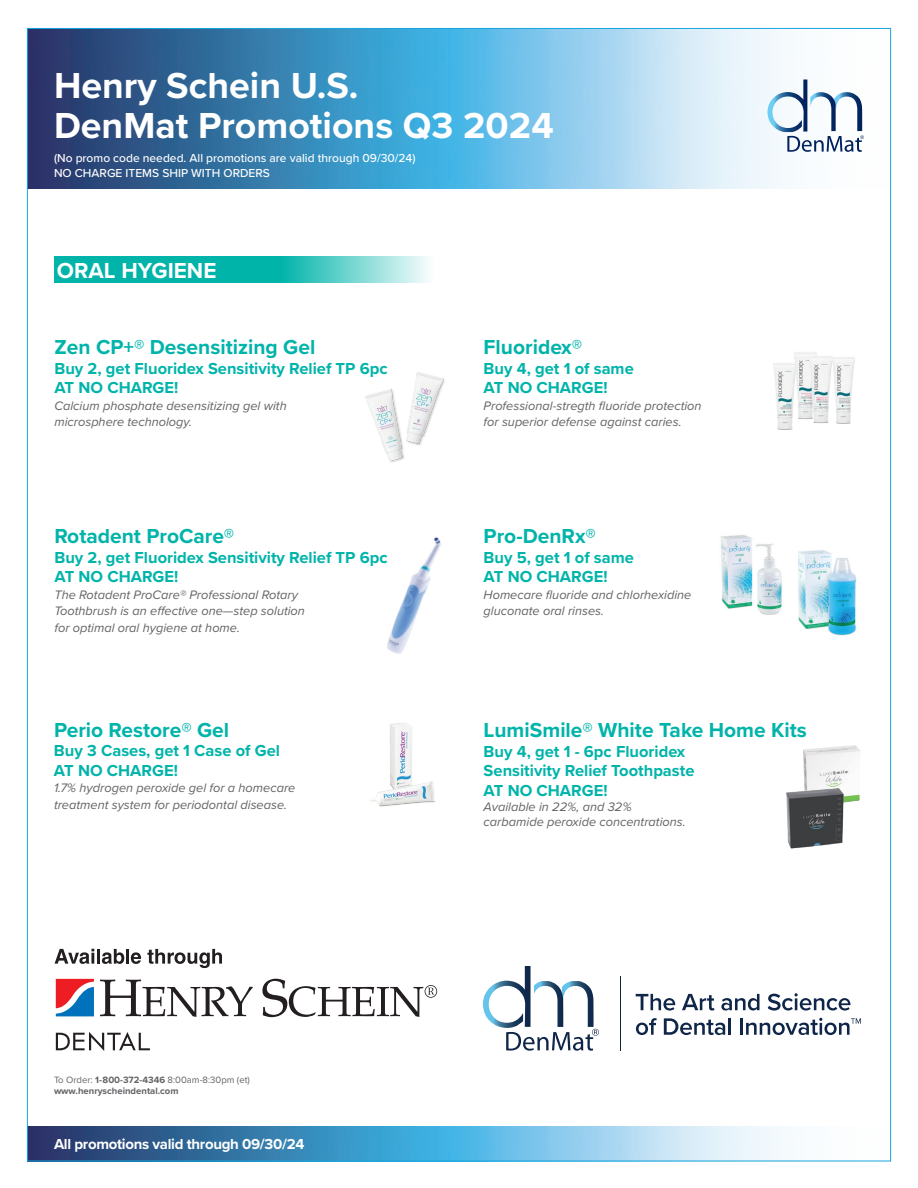
<style>
.page{position:relative;width:918px;height:1188px;background:#fff}
.page>*{position:absolute;margin:0;border:0;box-sizing:border-box;transform-origin:0 0}
.t1{font:700 37.5px/40.5px "Proxima Nova";color:#fff}
.t2{font:700 22.5px "Proxima Nova";color:#fff}
.t3{font:700 21px "Proxima Nova";color:#00b4aa}
.t4{font:700 16.5px/19.5px "Proxima Nova";color:#00b4aa}
.t5{font:700 15px "Proxima Nova";letter-spacing:-.02em;color:#fff}
.t6{font:italic 12.75px/16.5px "Proxima Nova";color:#636366}
.t7{font:500 12px/15px "Proxima Nova";color:#fff}
.t8{font:700 9.45px/11.4px "Proxima Nova";color:#636366}
.s1{font-weight:400}
</style>
<div class="page">
<img style="left:29px;top:1126px;width:757px;height:33px">
<img style="left:29px;top:30px;width:779px;height:159px">
<svg style="left:767px;top:80px;width:97px;height:72px"></svg>
<svg style="left:54px;top:256px;width:375px;height:27px;background:#30c2ba"></svg>
<img style="left:370px;top:723px;width:66px;height:84px">
<img style="left:365px;top:372px;width:80px;height:90px">
<img style="left:773px;top:363px;width:20px;height:67px">
<img style="left:838px;top:357px;width:17px;height:67px">
<img style="left:789px;top:352px;width:16px;height:72px">
<img style="left:805px;top:352px;width:33px;height:72px">
<img style="left:798px;top:550px;width:59px;height:86px">
<img style="left:720px;top:535px;width:62px;height:80px">
<img style="left:387px;top:537px;width:54px;height:117px">
<svg style="left:100px;top:980px;width:153px;height:37px"></svg>
<svg style="left:56px;top:979px;width:38px;height:37px"></svg>
<svg style="left:262px;top:979px;width:175px;height:38px"></svg>
<svg style="left:56px;top:1032px;width:94px;height:19px"></svg>
<svg style="left:55px;top:949px;width:39px;height:15px"></svg>
<hr style="left:97px;top:949px;width:3px;height:15px;background:#231f20">
<svg style="left:102px;top:949px;width:22px;height:15px"></svg>
<hr style="left:126px;top:949px;width:3px;height:15px;background:#231f20">
<svg style="left:131px;top:952px;width:10px;height:12px"></svg>
<svg style="left:147px;top:949px;width:75px;height:19px"></svg>
<svg style="left:483px;top:966px;width:116px;height:85px"></svg>
<svg style="left:636px;top:994px;width:39px;height:17px"></svg>
<svg style="left:682px;top:994px;width:33px;height:17px"></svg>
<svg style="left:721px;top:994px;width:39px;height:17px"></svg>
<svg style="left:768px;top:993px;width:82px;height:18px"></svg>
<svg style="left:636px;top:1018px;width:21px;height:17px"></svg>
<svg style="left:664px;top:1018px;width:61px;height:17px"></svg>
<hr style="left:728px;top:1018px;width:3px;height:17px;background:#102649">
<hr style="left:740px;top:1018px;width:3px;height:17px;background:#102649">
<svg style="left:746px;top:1018px;width:115px;height:17px"></svg>
<hr style="left:620px;top:976px;width:1px;height:74px;background:#102649">
<img style="left:803px;top:745px;width:57px;height:57px">
<img style="left:786px;top:784px;width:61px;height:65px">
<h1 class="t1" style="left:54px;top:64px;width:501px">Henry Schein U.S.<br>DenMat Promotions Q3 2024</h1>
<p class="t7" style="left:54px;top:150px;width:363px">(No promo code needed. All promotions are valid through 09/30/24)<br>NO CHARGE ITEMS SHIP WITH ORDERS</p>
<h2 class="t2" style="left:57px;top:253px;width:161px">ORAL HYGIENE</h2>
<h3 class="t3" style="left:54px;top:332px;width:262px">Zen CP+® Desensitizing Gel</h3>
<p class="t4" style="left:54px;top:358px;width:335px">Buy 2, get Fluoridex Sensitivity Relief TP 6pc<br>AT NO CHARGE!</p>
<p class="t6" style="left:54px;top:397px;width:234px">Calcium phosphate desensitizing gel with microsphere technology.</p>
<h3 class="t3" style="left:54px;top:520px;width:181px">Rotadent ProCare®</h3>
<p class="t4" style="left:54px;top:547px;width:335px">Buy 2, get Fluoridex Sensitivity Relief TP 6pc<br>AT NO CHARGE!</p>
<p class="t6" style="left:54px;top:586px;width:252px">The Rotadent ProCare® Professional Rotary<br>Toothbrush is an effective one—step solution for optimal oral hygiene at home.</p>
<h3 class="t3" style="left:54px;top:714px;width:177px">Perio Restore® Gel</h3>
<p class="t4" style="left:54px;top:740px;width:228px">Buy 3 Cases, get 1 Case of Gel<br>AT NO CHARGE!</p>
<p class="t6" style="left:54px;top:779px;width:243px">1.7% hydrogen peroxide gel for a homecare treatment system for periodontal disease.</p>
<h3 class="t3" style="left:484px;top:331px;width:100px">Fluoridex®</h3>
<p class="t4" style="left:484px;top:358px;width:152px">Buy 4, get 1 of same<br>AT NO CHARGE!</p>
<p class="t6" style="left:484px;top:397px;width:219px">Professional-stregth fluoride protection for superior defense against caries.</p>
<h3 class="t3" style="left:484px;top:520px;width:114px">Pro-DenRx®</h3>
<p class="t4" style="left:484px;top:547px;width:152px">Buy 5, get 1 of same<br>AT NO CHARGE!</p>
<p class="t6" style="left:484px;top:586px;width:209px">Homecare fluoride and chlorhexidine gluconate oral rinses.</p>
<h3 class="t3" style="left:484px;top:715px;width:325px">LumiSmile® White Take Home Kits</h3>
<p class="t4" style="left:484px;top:741px;width:212px">Buy 4, get 1 - 6pc Fluoridex<br>Sensitivity Relief Toothpaste<br>AT NO CHARGE!</p>
<p class="t6" style="left:484px;top:799px;width:204px;line-height:15px">Available in 22%, and 32% carbamide peroxide concentrations.</p>
<p class="t8" style="left:54px;top:1074px;width:197px"><span class="s1">To Order:</span> 1-800-372-4346 <span class="s1">8:00am-8:30pm (et) </span>www.henryscheindental.com</p>
<p class="t5" style="left:54px;top:1133px;width:252px">All promotions valid through 09/30/24</p>
</div>
